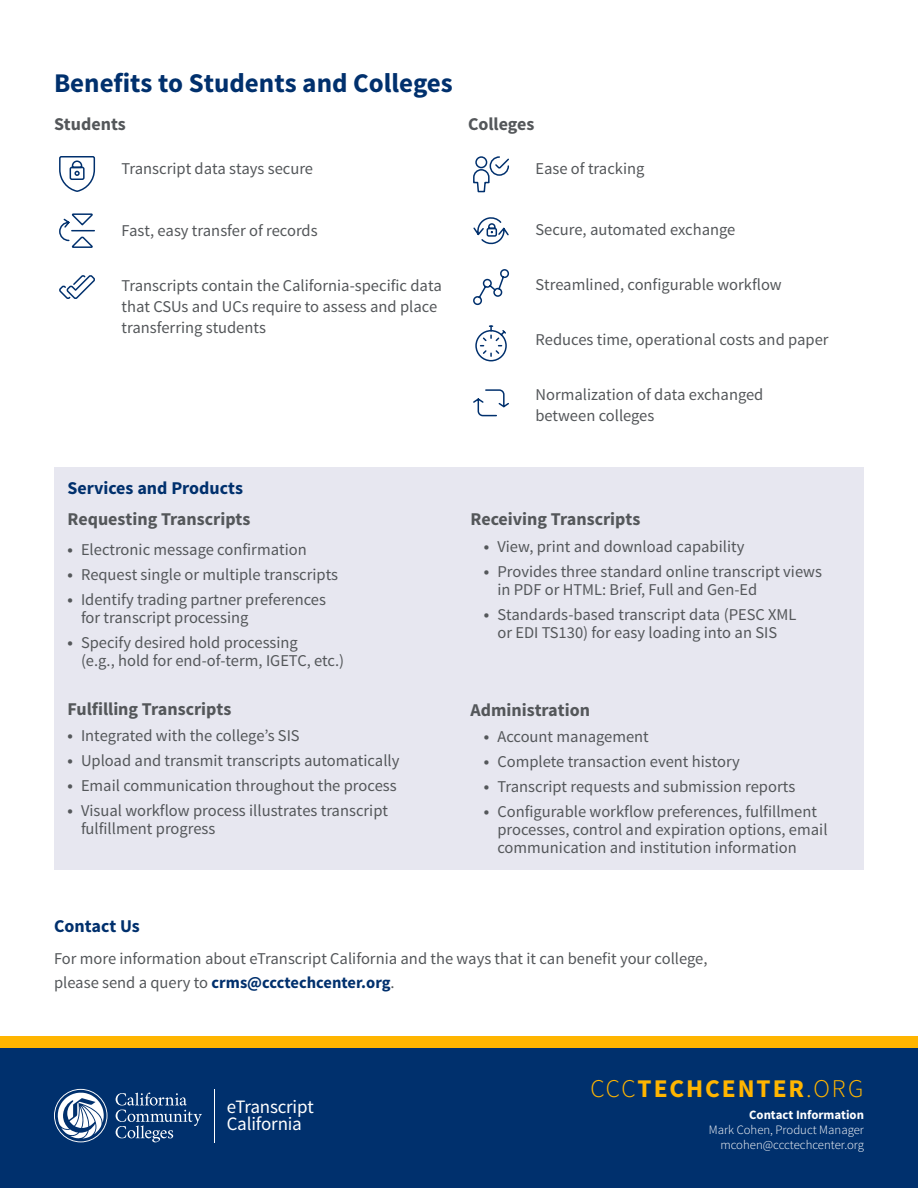
<style>
.page{position:relative;width:918px;height:1188px;background:#fff}
.page>*{position:absolute;margin:0;border:0;box-sizing:border-box;transform-origin:0 0}
.Section_Headers{font:700 27px "Source Sans Pro";color:#00306d}
.t1{font:700 25.5px "Source Sans Pro";letter-spacing:.075em;color:#ffb500}
.t2{font:18.9px/17px "Source Sans Pro";letter-spacing:-.01em;color:#fff}
.Subsection_Headers{font:700 18px "Source Sans Pro";color:#54575a}
.Section_Headers-2{font:700 18px "Source Sans Pro";color:#54575a}
.Section_Headers-3{font:700 18px "Source Sans Pro";color:#00306d}
.Bullets{font:700 18px "Source Sans Pro";color:#54575a}
.Bullets-2{font:16.5px/18px "Source Sans Pro";color:#54575a}
.t3{font:300 12.75px "Source Sans Pro";color:#fff}
.t4{font:700 12.75px "Source Sans Pro";color:#fff}
.s1{font-family:"Montserrat";font-weight:700}
.s2{font-weight:700;color:#00306d}
.s3{font-weight:300}
</style>
<div class="page">
<div style="left:0;top:1048px;width:918px;height:140px;background:#00306d"></div>
<div style="left:0;top:1037px;width:918px;height:11px;background:#ffb500"></div>
<hr style="left:214px;top:1089px;width:1px;height:53px;background:#fff">
<svg style="left:54px;top:1089px;width:54px;height:53px"></svg>
<svg style="left:116px;top:1093px;width:86px;height:49px"></svg>
<div style="left:54px;top:467px;width:810px;height:403px;background:#e7e7f0"></div>
<svg style="left:473px;top:156px;width:36px;height:37px"></svg>
<svg style="left:473px;top:217px;width:36px;height:28px"></svg>
<svg style="left:59px;top:156px;width:37px;height:36px"></svg>
<svg style="left:59px;top:213px;width:36px;height:35px"></svg>
<svg style="left:473px;top:269px;width:37px;height:37px"></svg>
<svg style="left:59px;top:275px;width:36px;height:24px"></svg>
<svg style="left:475px;top:325px;width:32px;height:37px"></svg>
<svg style="left:473px;top:389px;width:36px;height:28px"></svg>
<h2 class="Section_Headers" style="left:54px;top:66px;width:400px">Benefits to Students and Colleges</h2>
<h2 class="Section_Headers-2" style="left:54px;top:112px;width:73px">Students</h2>
<p class="Bullets-2" style="left:122px;top:160px;width:193px">Transcript data stays secure</p>
<p class="Bullets" style="left:468px;top:112px;width:68px">Colleges</p>
<p class="Bullets-2" style="left:536px;top:160px;width:111px">Ease of tracking</p>
<p class="Bullets-2" style="left:122px;top:221px;width:198px">Fast, easy transfer of records</p>
<p class="Bullets-2" style="left:122px;top:275px;width:322px;line-height:21px">Transcripts contain the California-specific data that CSUs and UCs require to assess and place transferring students</p>
<p class="Bullets-2" style="left:536px;top:221px;width:201px">Secure, automated exchange</p>
<p class="Bullets-2" style="left:536px;top:276px;width:248px">Streamlined, configurable workflow</p>
<p class="Bullets-2" style="left:536px;top:331px;width:295px">Reduces time, operational costs and paper</p>
<p class="Bullets-2" style="left:536px;top:385px;width:229px;line-height:21px">Normalization of data exchanged between colleges</p>
<h2 class="Section_Headers-3" style="left:68px;top:477px;width:177px">Services and Products</h2>
<h2 class="Section_Headers-2" style="left:68px;top:508px;width:185px">Requesting Transcripts</h2>
<p class="Bullets-2" style="left:68px;top:541px;width:241px"><span class="s1">∙</span> Electronic message confirmation</p>
<p class="Bullets-2" style="left:68px;top:566px;width:272px"><span class="s1">∙</span> Request single or multiple transcripts</p>
<p class="Bullets-2" style="left:81px;top:591px;width:247px;text-indent:-14px"><span class="s1">∙</span> Identify trading partner preferences for transcript processing</p>
<p class="Bullets-2" style="left:81px;top:634px;width:265px;text-indent:-14px"><span class="s1">∙</span> Specify desired hold processing<br>(e.g., hold for end-of-term, IGETC, etc.)</p>
<h3 class="Subsection_Headers" style="left:68px;top:697px;width:165px">Fulfilling Transcripts</h3>
<p class="Bullets-2" style="left:68px;top:727px;width:234px"><span class="s1">∙</span> Integrated with the college’s SIS</p>
<p class="Bullets-2" style="left:68px;top:752px;width:333px"><span class="s1">∙</span> Upload and transmit transcripts automatically</p>
<p class="Bullets-2" style="left:68px;top:777px;width:331px"><span class="s1">∙</span> Email communication throughout the process</p>
<p class="Bullets-2" style="left:81px;top:802px;width:309px;text-indent:-14px"><span class="s1">∙</span> Visual workflow process illustrates transcript fulfillment progress</p>
<h3 class="Subsection_Headers" style="left:470px;top:507px;width:171px">Receiving Transcripts</h3>
<p class="Bullets-2" style="left:484px;top:537px;width:262px"><span class="s1">∙</span> View, print and download capability</p>
<p class="Bullets-2" style="left:497px;top:562px;width:326px;text-indent:-14px"><span class="s1">∙</span> Provides three standard online transcript views in PDF or HTML: Brief, Full and Gen-Ed</p>
<p class="Bullets-2" style="left:484px;top:605px;width:314px;text-align:center"><span class="s1">∙</span> Standards-based transcript data (PESC XML or EDI TS130) for easy loading into an SIS</p>
<h3 class="Subsection_Headers" style="left:470px;top:698px;width:121px">Administration</h3>
<p class="Bullets-2" style="left:484px;top:728px;width:166px"><span class="s1">∙</span> Account management</p>
<p class="Bullets-2" style="left:484px;top:753px;width:257px"><span class="s1">∙</span> Complete transaction event history</p>
<p class="Bullets-2" style="left:484px;top:778px;width:313px"><span class="s1">∙</span> Transcript requests and submission reports</p>
<p class="Bullets-2" style="left:497px;top:803px;width:332px;text-indent:-14px"><span class="s1">∙</span> Configurable workflow preferences, fulfillment processes, control and expiration options, email communication and institution information</p>
<h2 class="Section_Headers-3" style="left:54px;top:914px;width:87px">Contact Us</h2>
<p class="Bullets-2" style="left:54px;top:947px;width:655px;line-height:24px">For more information about eTranscript California and the ways that it can benefit your college, please send a query to <span class="s2">crms@ccctechcenter.org</span>.</p>
<p class="t2" style="left:227px;top:1099px;width:89px">eTranscript<br>California</p>
<p class="t1" style="left:590px;top:1072px;width:274px"><span class="s3">CCC</span>TECHCENTER<span class="s3">.ORG</span></p>
<p class="t4" style="left:749px;top:1106px;width:116px">Contact Information</p>
<p class="t3" style="left:709px;top:1122px;width:157px">Mark Cohen, Product Manager</p>
<p class="t3" style="left:720px;top:1137px;width:145px">mcohen@ccctechcenter.org</p>
</div>
